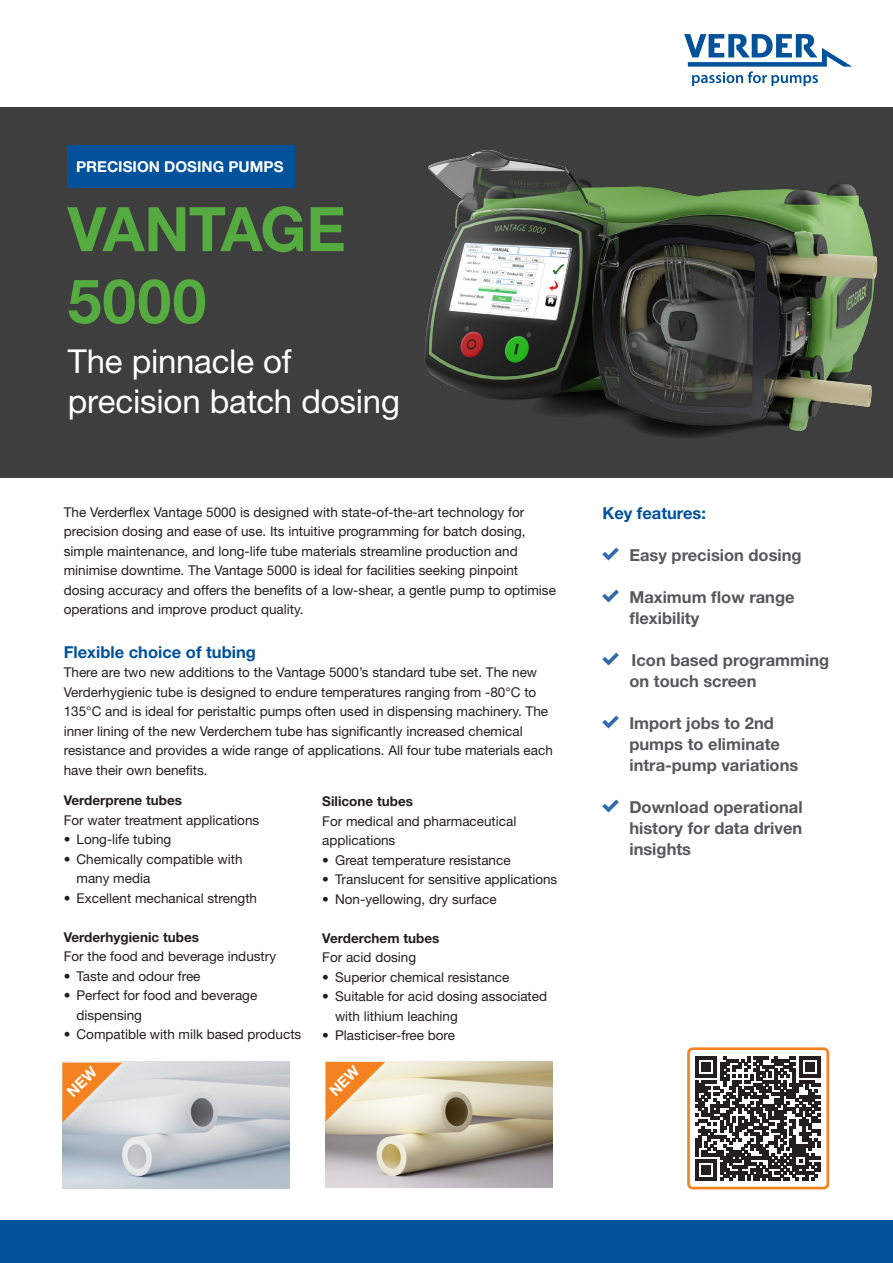
<style>
.page{position:relative;width:893px;height:1263px;background:#fff}
.page>*{position:absolute;margin:0;border:0;box-sizing:border-box;transform-origin:0 0}
.A4_Adv_Headline{font:700 61.5px "Helvetica Neue LT Std";letter-spacing:-.025em;color:#56ab40}
.A4_Adv_Headline-2{font:700 61.5px "Helvetica Neue LT Std";color:#56ab40}
._01_HeadingBold{font:33px "Helvetica Neue LT Std";letter-spacing:-.005em;color:#fff}
.t1{font:700 16.5px/21px "Helvetica Neue LT Std";color:#57585a}
._04_Body_new{font:700 16.5px "Helvetica Neue LT Std";color:#01519b}
.t2{font:700 15px "Helvetica Neue LT Std";color:#fff}
._04_Body_new-2{font:13.5px/19.5px "Helvetica Neue LT Std";color:#231f20}
.t3{font:700 13.5px "Helvetica Neue LT Std";color:#231f20}
</style>
<div class="page">
<img style="left:62px;top:1062px;width:227px;height:126px">
<div style="left:0;top:107px;width:893px;height:371px;background:#3e3e3f"></div>
<div style="left:68px;top:146px;width:227px;height:42px;background:#01519b"></div>
<div style="left:0;top:1221px;width:893px;height:42px;background:#01519b"></div>
<svg style="left:684px;top:34px;width:168px;height:52px"></svg>
<img style="left:424px;top:150px;width:454px;height:288px">
<svg style="left:62px;top:1061px;width:70px;height:71px"></svg>
<img style="left:325px;top:1061px;width:227px;height:127px">
<svg style="left:325px;top:1061px;width:70px;height:70px"></svg>
<svg style="left:696px;top:1056px;width:124px;height:125px"></svg>
<div style="left:687px;top:1047px;width:142px;height:142px;border:3px solid #f58220;border-radius:4px"></div>
<svg style="left:62px;top:1063px;width:60px;height:59px;background:#eab181"></svg>
<svg style="left:325px;top:1062px;width:60px;height:59px;background:#f3b87f"></svg>
<p class="t2" style="left:76px;top:158px;width:209px">PRECISION DOSING PUMPS</p>
<p class="A4_Adv_Headline" style="left:68px;top:191px;width:280px">VANTAGE</p>
<p class="A4_Adv_Headline-2" style="left:68px;top:263px;width:140px">5000</p>
<p class="_01_HeadingBold" style="left:68px;top:342px;width:225px">The pinnacle of</p>
<p class="_01_HeadingBold" style="left:68px;top:381px;width:334px">precision batch dosing</p>
<p class="_04_Body_new-2" style="left:64px;top:502px;width:494px">The Verderflex Vantage 5000 is designed with state-of-the-art technology for precision dosing and ease of use. Its intuitive programming for batch dosing, simple maintenance, and long-life tube materials streamline production and minimise downtime. The Vantage 5000 is ideal for facilities seeking pinpoint dosing accuracy and offers the benefits of a low-shear, a gentle pump to optimise operations and improve product quality.</p>
<p class="_04_Body_new" style="left:64px;top:642px;width:194px">Flexible choice of tubing</p>
<p class="_04_Body_new-2" style="left:64px;top:662px;width:491px">There are two new additions to the Vantage 5000’s standard tube set. The new Verderhygienic tube is designed to endure temperatures ranging from -80°C to 135°C and is ideal for peristaltic pumps often used in dispensing machinery. The inner lining of the new Verderchem tube has significantly increased chemical resistance and provides a wide range of applications. All four tube materials each have their own benefits.</p>
<p class="t3" style="left:322px;top:793px;width:92px">Silicone tubes</p>
<p class="_04_Body_new-2" style="left:322px;top:811px;width:196px">For medical and pharmaceutical applications</p>
<p class="_04_Body_new-2" style="left:322px;top:850px;width:190px">• Great temperature resistance</p>
<p class="_04_Body_new-2" style="left:322px;top:870px;width:237px">• Translucent for sensitive applications</p>
<p class="_04_Body_new-2" style="left:322px;top:889px;width:176px">• Non-yellowing, dry surface</p>
<p class="t3" style="left:322px;top:930px;width:119px">Verderchem tubes</p>
<p class="_04_Body_new-2" style="left:322px;top:948px;width:95px">For acid dosing</p>
<p class="_04_Body_new-2" style="left:322px;top:967px;width:189px">• Superior chemical resistance</p>
<p class="_04_Body_new-2" style="left:335px;top:987px;width:214px;text-indent:-13px">• Suitable for acid dosing associated with lithium leaching</p>
<p class="_04_Body_new-2" style="left:322px;top:1026px;width:134px">• Plasticiser-free bore</p>
<p class="t3" style="left:64px;top:792px;width:120px">Verderprene tubes</p>
<p class="_04_Body_new-2" style="left:64px;top:810px;width:197px">For water treatment applications</p>
<p class="_04_Body_new-2" style="left:64px;top:829px;width:109px">• Long-life tubing</p>
<p class="_04_Body_new-2" style="left:77px;top:849px;width:168px;text-indent:-13px">• Chemically compatible with many media</p>
<p class="_04_Body_new-2" style="left:64px;top:888px;width:195px">• Excellent mechanical strength</p>
<p class="t3" style="left:64px;top:929px;width:137px">Verderhygienic tubes</p>
<p class="_04_Body_new-2" style="left:64px;top:946px;width:214px">For the food and beverage industry</p>
<p class="_04_Body_new-2" style="left:64px;top:966px;width:138px">• Taste and odour free</p>
<p class="_04_Body_new-2" style="left:77px;top:985px;width:182px;text-indent:-13px">• Perfect for food and beverage dispensing</p>
<p class="_04_Body_new-2" style="left:64px;top:1024px;width:239px">• Compatible with milk based products</p>
<p class="_04_Body_new" style="left:602px;top:503px;width:105px">Key features:</p>
<p class="t1" style="left:629px;top:544px;width:174px">Easy precision dosing</p>
<p class="t1" style="left:629px;top:586px;width:167px">Maximum flow range flexibility</p>
<p class="t1" style="left:629px;top:649px;width:201px">Icon based programming on touch screen</p>
<p class="t1" style="left:629px;top:712px;width:170px">Import jobs to 2nd pumps to eliminate intra-pump variations</p>
<p class="t1" style="left:629px;top:796px;width:175px;text-align:justify">Download operational history for data driven insights</p>
</div>
